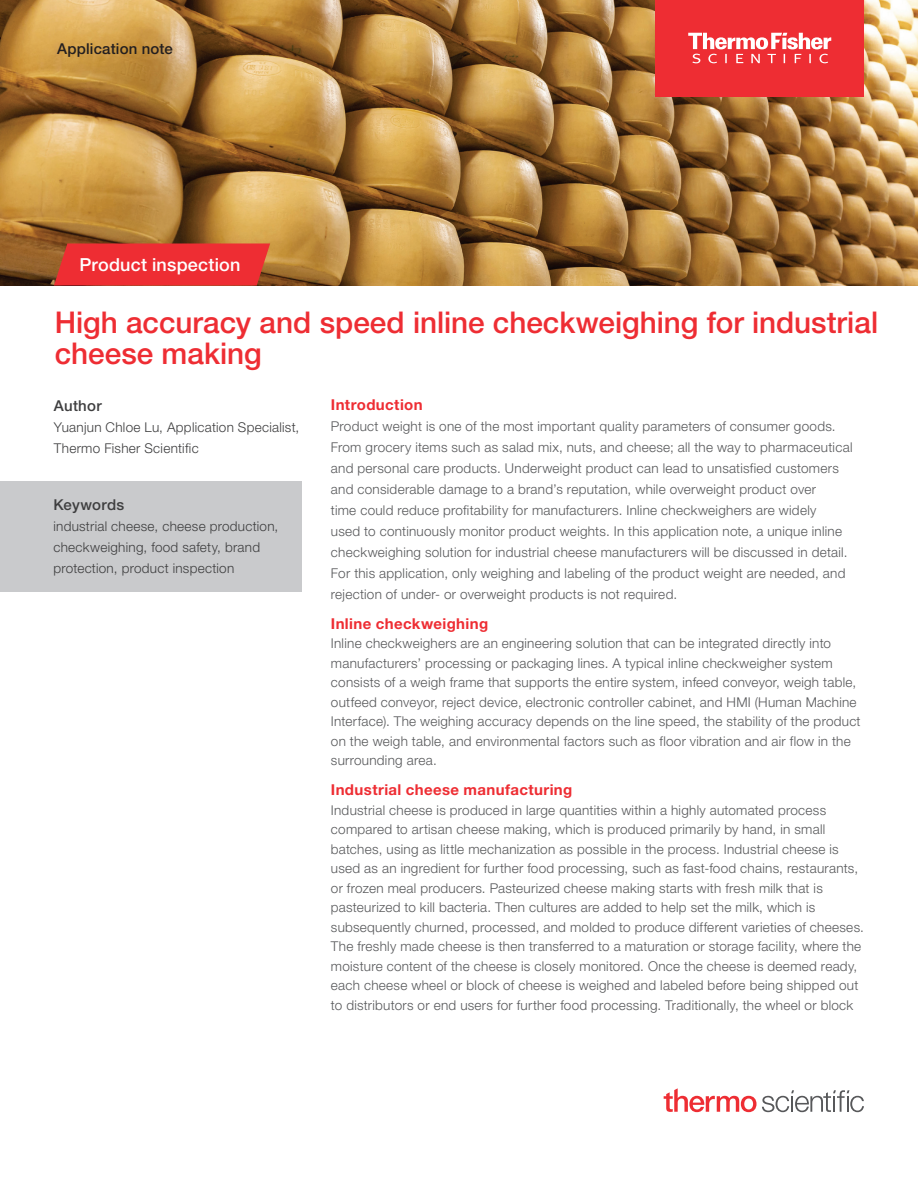
<style>
.page{position:relative;width:918px;height:1188px;background:#fff}
.page>*{position:absolute;margin:0;border:0;box-sizing:border-box;transform-origin:0 0}
.t1{font:500 30px/31.5px "Helvetica Neue LTW1 G";color:#ee2d33}
.t2{font:500 18px "Helvetica Neue LTW1 G";letter-spacing:.015em;color:#fff}
.t3{font:700 15px "Helvetica Neue LTW1 G";letter-spacing:.025em;color:#ee2d33}
.t4{font:500 15px "Helvetica Neue LTW1 G";letter-spacing:.015em;color:#231f20}
.t5{font:500 15px "Helvetica Neue LTW1 G";letter-spacing:.02em;color:#3e3e3f}
.t6{font:300 13.5px/19.5px "Helvetica Neue LTW1 G";letter-spacing:.02em;color:#57585a}
.t7{font:300 13.5px/21px "Helvetica Neue LTW1 G";letter-spacing:.02em;color:#3e3e3f}
</style>
<div class="page">
<img style="left:0;top:0;width:918px;height:286px">
<svg style="left:54px;top:243px;width:216px;height:42px;background:#e73032"></svg>
<div style="left:656px;top:0;width:208px;height:96px;background:#ee2d33"></div>
<svg style="left:688px;top:33px;width:143px;height:30px"></svg>
<div style="left:0;top:481px;width:301px;height:110px;background:#c9cacc"></div>
<svg style="left:664px;top:1088px;width:200px;height:24px"></svg>
<p class="t4" style="left:57px;top:40px;width:117px">Application note</p>
<h2 class="t2" style="left:80px;top:254px;width:162px">Product inspection</h2>
<h1 class="t1" style="left:55px;top:306px;width:825px">High accuracy and speed inline checkweighing for industrial cheese making</h1>
<p class="t5" style="left:54px;top:397px;width:49px">Author</p>
<p class="t7" style="left:54px;top:417px;width:247px">Yuanjun Chloe Lu, Application Specialist,<br>Thermo Fisher Scientific</p>
<p class="t5" style="left:53px;top:496px;width:72px">Keywords</p>
<p class="t7" style="left:53px;top:516px;width:226px">industrial cheese, cheese production, checkweighing, food safety, brand protection, product inspection</p>
<p class="t3" style="left:331px;top:395px;width:93px">Introduction</p>
<p class="t6" style="left:331px;top:415px;width:523px;line-height:21px">Product weight is one of the most important quality parameters of consumer goods.<br>From grocery items such as salad mix, nuts, and cheese; all the way to pharmaceutical and personal care products. Underweight product can lead to unsatisfied customers and considerable damage to a brand’s reputation, while overweight product over<br>time could reduce profitability for manufacturers. Inline checkweighers are widely<br>used to continuously monitor product weights. In this application note, a unique inline checkweighing solution for industrial cheese manufacturers will be discussed in detail.<br>For this application, only weighing and labeling of the product weight are needed, and rejection of under- or overweight products is not required.</p>
<p class="t3" style="left:331px;top:614px;width:159px">Inline checkweighing</p>
<p class="t6" style="left:331px;top:634px;width:531px">Inline checkweighers are an engineering solution that can be integrated directly into manufacturers’ processing or packaging lines. A typical inline checkweigher system consists of a weigh frame that supports the entire system, infeed conveyor, weigh table, outfeed conveyor, reject device, electronic controller cabinet, and HMI (Human Machine Interface). The weighing accuracy depends on the line speed, the stability of the product on the weigh table, and environmental factors such as floor vibration and air flow in the surrounding area.</p>
<p class="t3" style="left:331px;top:781px;width:243px">Industrial cheese manufacturing</p>
<p class="t6" style="left:331px;top:800px;width:535px">Industrial cheese is produced in large quantities within a highly automated process compared to artisan cheese making, which is produced primarily by hand, in small batches, using as little mechanization as possible in the process. Industrial cheese is used as an ingredient for further food processing, such as fast-food chains, restaurants, or frozen meal producers. Pasteurized cheese making starts with fresh milk that is pasteurized to kill bacteria. Then cultures are added to help set the milk, which is subsequently churned, processed, and molded to produce different varieties of cheeses.<br>The freshly made cheese is then transferred to a maturation or storage facility, where the moisture content of the cheese is closely monitored. Once the cheese is deemed ready, each cheese wheel or block of cheese is weighed and labeled before being shipped out to distributors or end users for further food processing. Traditionally, the wheel or block</p>
</div>
